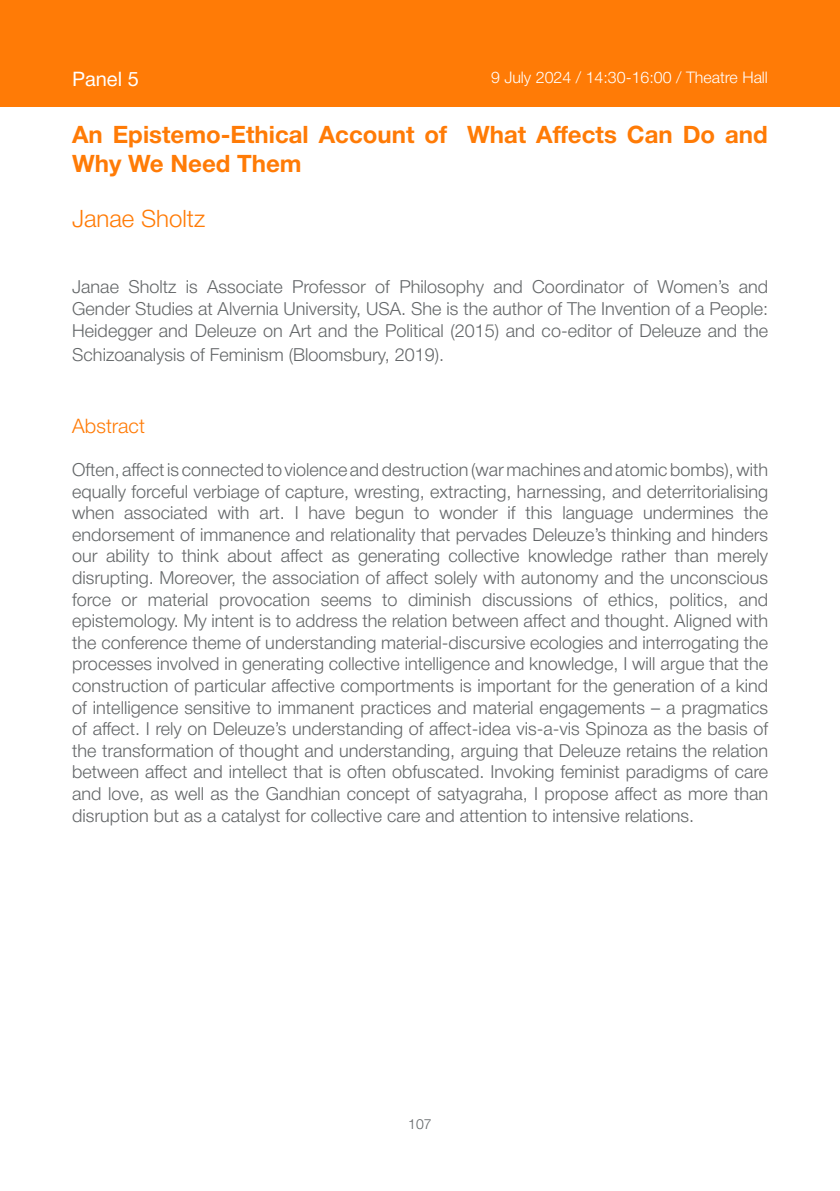
<style>
.page{position:relative;width:840px;height:1191px;background:#fff}
.page>*{position:absolute;margin:0;border:0;box-sizing:border-box;transform-origin:0 0}
.Titles{font:700 24px/28.8px "Helvetica Neue";color:#ff7b06}
.Abstracts{font:300 24px "Helvetica Neue";color:#ff7b06}
.Abstracts-2{font:300 20px "Helvetica Neue";color:#ff7b06}
.Abstracts-3{font:20px "Helvetica Neue";color:#fff}
.Abstracts-4{font:300 18px/21.6px "Helvetica Neue";color:#636668;text-align:justify}
.bios{font:300 18px/21.6px "Helvetica Neue";color:#636668;text-align:justify}
.Abstracts-5{font:300 16px "Helvetica Neue";color:#fff}
.t1{font:300 14px "Helvetica Neue";color:#636668}
</style>
<div class="page">
<div style="left:0;top:0;width:839px;height:106px;background:#ff7b06"></div>
<p class="Abstracts-3" style="left:72px;top:65px;width:68px">Panel 5</p>
<p class="Abstracts-5" style="left:490px;top:65px;width:278px">9 July 2024 / 14:30-16:00 / Theatre Hall</p>
<p class="Titles" style="left:72px;top:121px;width:697px">An Epistemo-Ethical Account of What Affects Can Do and<br>Why We Need Them</p>
<p class="Abstracts" style="left:72px;top:199px;width:134px">Janae Sholtz</p>
<p class="bios" style="left:72px;top:275px;width:697px">Janae Sholtz is Associate Professor of Philosophy and Coordinator of Women’s and Gender Studies at Alvernia University, USA. She is the author of The Invention of a People:<br>Heidegger and Deleuze on Art and the Political (2015) and co-editor of Deleuze and the</p>
<p class="bios" style="left:72px;top:342px;width:373px">Schizoanalysis of Feminism (Bloomsbury, 2019).</p>
<p class="Abstracts-2" style="left:72px;top:409px;width:74px">Abstract</p>
<p class="Abstracts-4" style="left:72px;top:457px;width:697px">Often, affect is connected to violence and destruction (war machines and atomic bombs), with equally forceful verbiage of capture, wresting, extracting, harnessing, and deterritorialising when associated with art. I have begun to wonder if this language undermines the endorsement of immanence and relationality that pervades Deleuze’s thinking and hinders our ability to think about affect as generating collective knowledge rather than merely disrupting. Moreover, the association of affect solely with autonomy and the unconscious force or material provocation seems to diminish discussions of ethics, politics, and epistemology. My intent is to address the relation between affect and thought. Aligned with the conference theme of understanding material-discursive ecologies and interrogating the processes involved in generating collective intelligence and knowledge, I will argue that the construction of particular affective comportments is important for the generation of a kind of intelligence sensitive to immanent practices and material engagements – a pragmatics of affect. I rely on Deleuze’s understanding of affect-idea vis-a-vis Spinoza as the basis of the transformation of thought and understanding, arguing that Deleuze retains the relation between affect and intellect that is often obfuscated. Invoking feminist paradigms of care and love, as well as the Gandhian concept of satyagraha, I propose affect as more than disruption but as a catalyst for collective care and attention to intensive relations.</p>
<p class="t1" style="left:408px;top:1112px;width:25px">107</p>
</div>
